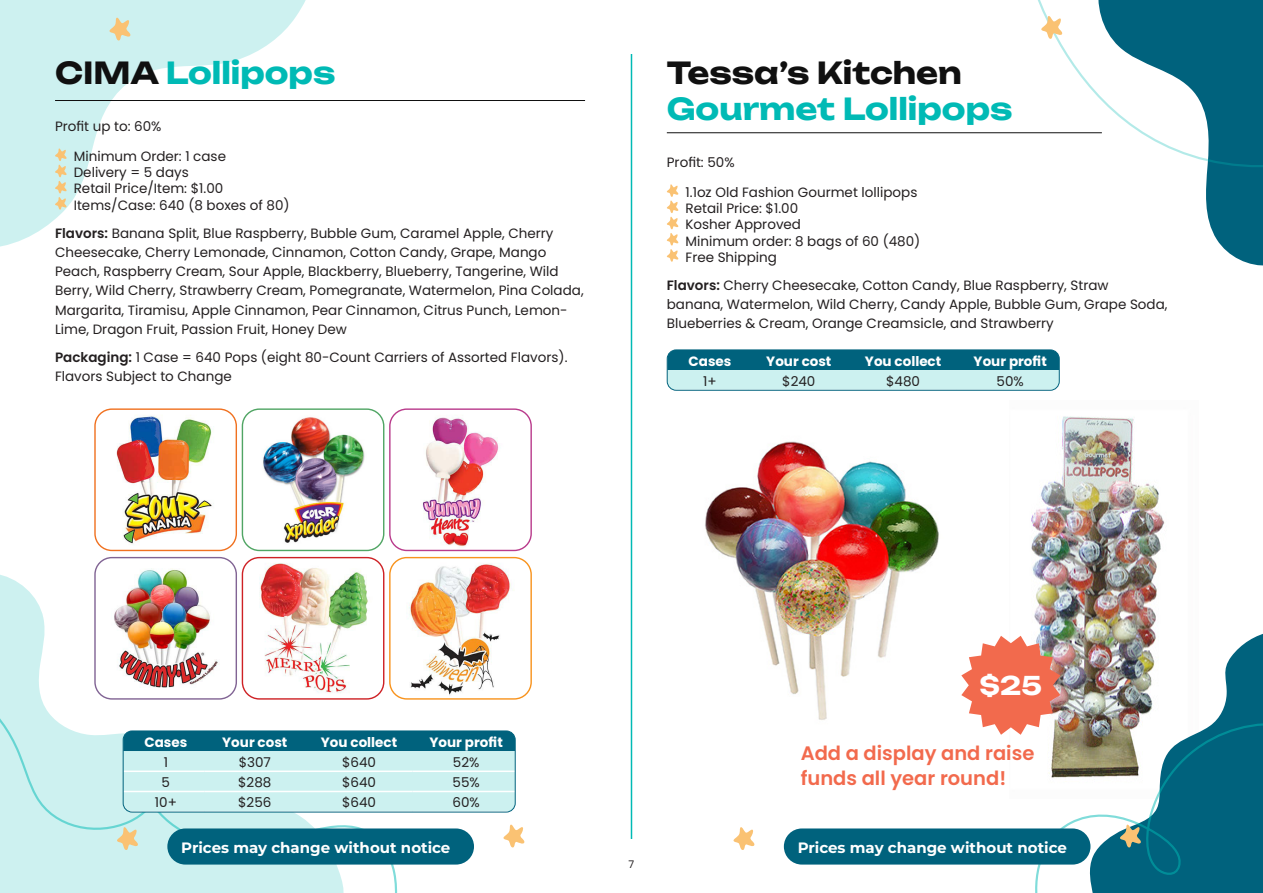
<style>
.page{position:relative;width:1263px;height:893px;background:#fff}
.page>*{position:absolute;margin:0;border:0;box-sizing:border-box;transform-origin:0 0}
.t1{font:700 30px/36px "Unbounded";color:#00bab5}
.t2{font:700 25.5px "Unbounded";color:#fff}
.t3{font:600 19.5px/25.2px "Poppins";color:#f26a4d}
.t4{font:700 15px "Montserrat";color:#fff}
.t5{font:13.5px/19.2px "Poppins";color:#231f20}
.t6{font:700 13.5px "Poppins";color:#fff}
.t7{font:10.5px "Poppins";color:#231f20}
.s1{color:#101010}
.s2{font-weight:600}
</style>
<div class="page">
<img style="left:1031px;top:416px;width:134px;height:261px">
<img style="left:705px;top:441px;width:234px;height:236px">
<svg style="left:0;top:573px;width:242px;height:104px"></svg>
<img style="left:1087px;top:632px;width:176px;height:45px">
<hr style="left:631px;top:54px;width:1px;height:785px;background:#00bab5">
<svg style="left:666px;top:184px;width:13px;height:78px"></svg>
<svg style="left:0;top:677px;width:1263px;height:216px"></svg>
<hr style="left:667px;top:132px;width:435px;height:1px;background:#101010">
<svg style="left:0;top:0;width:306px;height:247px"></svg>
<svg style="left:55px;top:148px;width:12px;height:62px"></svg>
<hr style="left:55px;top:100px;width:530px;height:1px;background:#101010">
<svg style="left:109px;top:17px;width:22px;height:24px"></svg>
<svg style="left:1025px;top:0;width:238px;height:266px"></svg>
<svg style="left:123px;top:731px;width:392px;height:80px;background:#9aced4"></svg>
<hr style="left:123px;top:770px;width:81px;height:2px;background:#fff">
<hr style="left:204px;top:770px;width:97px;height:2px;background:#fff">
<hr style="left:301px;top:770px;width:112px;height:2px;background:#fff">
<hr style="left:413px;top:770px;width:102px;height:2px;background:#fff">
<hr style="left:123px;top:791px;width:81px;height:1px;background:#fff">
<hr style="left:204px;top:791px;width:97px;height:1px;background:#fff">
<hr style="left:301px;top:791px;width:112px;height:1px;background:#fff">
<hr style="left:413px;top:791px;width:102px;height:1px;background:#fff">
<hr style="left:123px;top:811px;width:81px;height:1px;background:#fff">
<hr style="left:413px;top:811px;width:102px;height:1px;background:#fff">
<div style="left:123px;top:731px;width:393px;height:81px;border:1px solid #00627d;border-radius:9px"></div>
<svg style="left:667px;top:350px;width:392px;height:39px;background:#69abb8"></svg>
<div style="left:667px;top:350px;width:393px;height:41px;border:1px solid #00627d;border-radius:9px"></div>
<div style="left:167px;top:828px;width:307px;height:37px;background:#00627d;border-radius:18px"></div>
<svg style="left:503px;top:824px;width:22px;height:23px"></svg>
<svg style="left:116px;top:826px;width:23px;height:24px"></svg>
<div style="left:784px;top:828px;width:306px;height:37px;background:#00627d;border-radius:18px"></div>
<svg style="left:1119px;top:824px;width:22px;height:23px"></svg>
<svg style="left:733px;top:826px;width:22px;height:24px"></svg>
<img style="left:96px;top:410px;width:140px;height:140px">
<div style="left:94px;top:408px;width:143px;height:143px;border:1px solid #f07120;border-radius:17px"></div>
<img style="left:242px;top:410px;width:142px;height:140px">
<div style="left:242px;top:408px;width:142px;height:143px;border:1px solid #50a564;border-radius:17px"></div>
<img style="left:391px;top:410px;width:139px;height:140px">
<div style="left:389px;top:408px;width:143px;height:143px;border:1px solid #b93b8c;border-radius:17px"></div>
<img style="left:95px;top:558px;width:141px;height:141px">
<div style="left:94px;top:557px;width:143px;height:143px;border:1px solid #816494;border-radius:17px"></div>
<img style="left:242px;top:558px;width:142px;height:141px">
<div style="left:242px;top:557px;width:142px;height:143px;border:1px solid #ce2125;border-radius:17px"></div>
<img style="left:390px;top:558px;width:141px;height:141px">
<div style="left:389px;top:557px;width:143px;height:143px;border:1px solid #f8931d;border-radius:17px"></div>
<svg style="left:961px;top:636px;width:99px;height:99px"></svg>
<p class="t1" style="left:55px;top:52px;width:282px"><span class="s1">CIMA</span> Lollipops</p>
<p class="t5" style="left:55px;top:117px;width:108px">Profit up to: 60%</p>
<p class="t5" style="left:74px;top:147px;width:154px">Minimum Order: 1 case</p>
<p class="t5" style="left:74px;top:163px;width:117px">Delivery = 5 days</p>
<p class="t5" style="left:74px;top:179px;width:151px">Retail Price/Item: $1.00</p>
<p class="t5" style="left:74px;top:195px;width:217px">Items/Case: 640 (8 boxes of 80)</p>
<p class="t5" style="left:55px;top:224px;width:530px"><span class="s2">Flavors:</span> Banana Split, Blue Raspberry, Bubble Gum, Caramel Apple, Cherry Cheesecake, Cherry Lemonade, Cinnamon, Cotton Candy, Grape, Mango Peach, Raspberry Cream, Sour Apple, Blackberry, Blueberry, Tangerine, Wild Berry, Wild Cherry, Strawberry Cream, Pomegranate, Watermelon, Pina Colada, Margarita, Tiramisu, Apple Cinnamon, Pear Cinnamon, Citrus Punch, Lemon-Lime, Dragon Fruit, Passion Fruit, Honey Dew</p>
<p class="t5" style="left:55px;top:348px;width:514px"><span class="s2">Packaging:</span> 1 Case = 640 Pops (eight 80-Count Carriers of Assorted Flavors).<br>Flavors Subject to Change</p>
<p class="t1" style="left:667px;top:52px;width:347px"><span class="s1">Tessa’s Kitchen<br></span>Gourmet Lollipops</p>
<p class="t5" style="left:667px;top:153px;width:69px">Profit: 50%</p>
<p class="t5" style="left:685px;top:183px;width:233px">1.1oz Old Fashion Gourmet lollipops</p>
<p class="t5" style="left:685px;top:199px;width:114px">Retail Price: $1.00</p>
<p class="t5" style="left:685px;top:215px;width:117px">Kosher Approved</p>
<p class="t5" style="left:685px;top:231px;width:236px">Minimum order: 8 bags of 60 (480)</p>
<p class="t5" style="left:685px;top:247px;width:93px">Free Shipping</p>
<p class="t5" style="left:667px;top:276px;width:502px"><span class="s2">Flavors:</span> Cherry Cheesecake, Cotton Candy, Blue Raspberry, Straw banana, Watermelon, Wild Cherry, Candy Apple, Bubble Gum, Grape Soda,<br>Blueberries &amp; Cream, Orange Creamsicle, and Strawberry</p>
<p class="t6" style="left:688px;top:353px;width:44px">Cases</p>
<p class="t6" style="left:766px;top:353px;width:67px">Your cost</p>
<p class="t6" style="left:865px;top:353px;width:78px">You collect</p>
<p class="t6" style="left:973px;top:353px;width:75px">Your profit</p>
<p class="t5" style="left:703px;top:371px;width:15px">1+</p>
<p class="t5" style="left:782px;top:371px;width:35px">$240</p>
<p class="t5" style="left:886px;top:371px;width:35px">$480</p>
<p class="t5" style="left:997px;top:371px;width:29px">50%</p>
<p class="t6" style="left:144px;top:734px;width:44px">Cases</p>
<p class="t6" style="left:222px;top:734px;width:67px">Your cost</p>
<p class="t6" style="left:321px;top:734px;width:78px">You collect</p>
<p class="t6" style="left:430px;top:734px;width:75px">Your profit</p>
<p class="t5" style="left:164px;top:752px;width:6px">1</p>
<p class="t5" style="left:239px;top:752px;width:34px">$307</p>
<p class="t5" style="left:342px;top:752px;width:35px">$640</p>
<p class="t5" style="left:453px;top:752px;width:28px">52%</p>
<p class="t5" style="left:162px;top:773px;width:10px">5</p>
<p class="t5" style="left:238px;top:773px;width:35px">$288</p>
<p class="t5" style="left:342px;top:773px;width:35px">$640</p>
<p class="t5" style="left:453px;top:773px;width:29px">55%</p>
<p class="t5" style="left:155px;top:793px;width:24px">10+</p>
<p class="t5" style="left:238px;top:793px;width:35px">$256</p>
<p class="t5" style="left:342px;top:793px;width:35px">$640</p>
<p class="t5" style="left:452px;top:793px;width:29px">60%</p>
<p class="t2" style="left:979px;top:664px;width:64px">$25</p>
<p class="t3" style="left:801px;top:740px;width:235px">Add a display and raise funds all year round!</p>
<p class="t4" style="left:181px;top:838px;width:271px">Prices may change without notice</p>
<p class="t4" style="left:798px;top:838px;width:271px">Prices may change without notice</p>
<p class="t7" style="left:629px;top:858px;width:7px">7</p>
</div>
